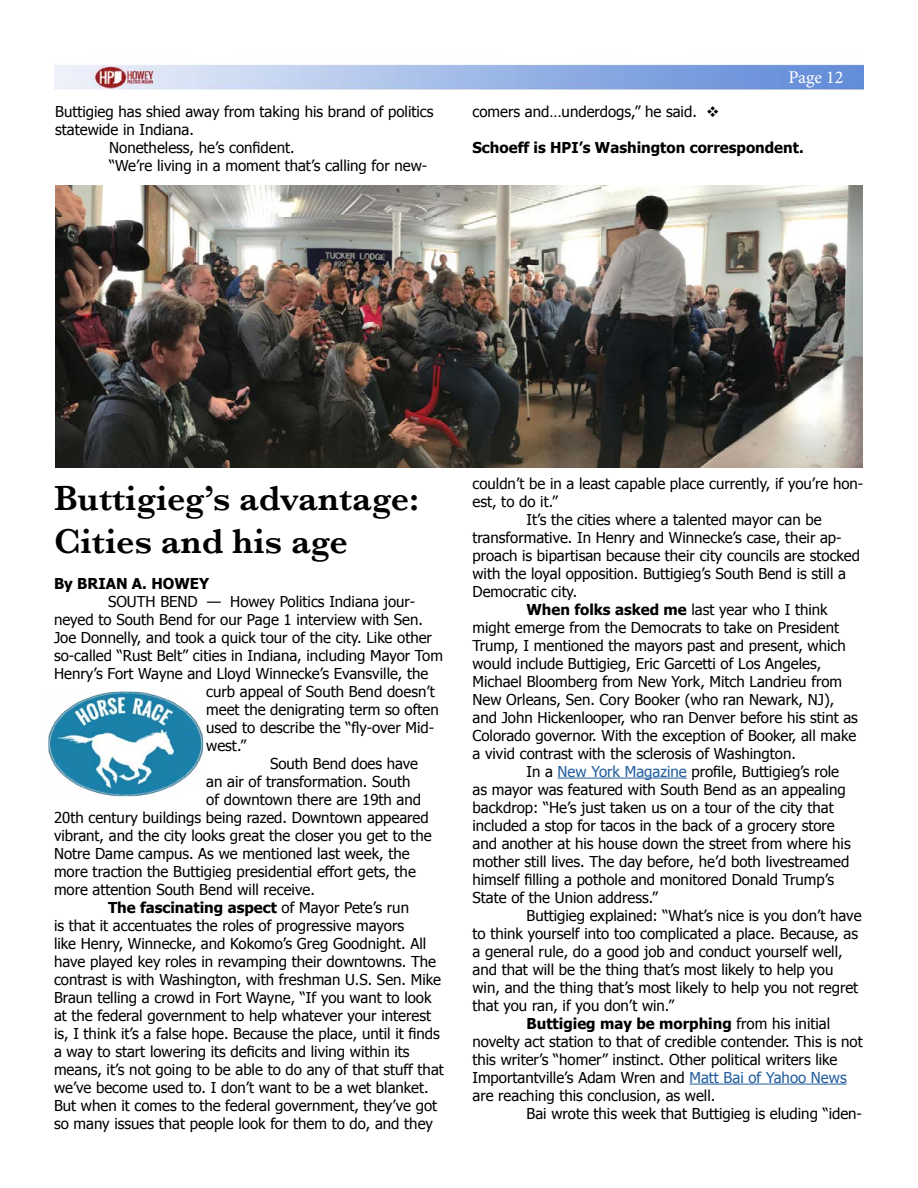
<style>
.page{position:relative;width:918px;height:1188px;background:#fff}
.page>*{position:absolute;margin:0;border:0;box-sizing:border-box;transform-origin:0 0}
.t1{font:600 36px/43.2px "Baskerville";color:#000}
.t2{font:18px "Minion Pro";letter-spacing:-.005em;color:#fff}
.t3{font:15px "Tahoma";color:#000}
.t4{font:700 15px "Tahoma";color:#000}
.s1{font-weight:400}
.s2{font-weight:700}
.s3{color:#215e9e}
</style>
<div class="page">
<img style="left:54px;top:64px;width:810px;height:26px">
<hr style="left:558px;top:778px;width:129px;height:1px;background:#215e9e">
<hr style="left:690px;top:1084px;width:157px;height:1px;background:#215e9e">
<img style="left:48px;top:691px;width:156px;height:106px">
<img style="left:55px;top:186px;width:808px;height:281px">
<p class="t3" style="left:55px;top:102px;width:380px">Buttigieg has shied away from taking his brand of politics</p>
<p class="t3" style="left:55px;top:120px;width:140px">statewide in Indiana.</p>
<p class="t3" style="left:109px;top:138px;width:187px">Nonetheless, he’s confident.</p>
<p class="t3" style="left:109px;top:156px;width:319px">“We’re living in a moment that’s calling for new-</p>
<p class="t2" style="left:789px;top:65px;width:56px">Page 12</p>
<p class="t3" style="left:473px;top:102px;width:249px">comers and…underdogs,” he said. ❖</p>
<p class="t4" style="left:473px;top:137px;width:333px">Schoeff is HPI’s Washington correspondent.</p>
<h1 class="t1" style="left:54px;top:476px;width:367px">Buttigieg’s advantage:<br>Cities and his age</h1>
<p class="t4" style="left:54px;top:573px;width:157px">By BRIAN A. HOWEY</p>
<p class="t3" style="left:108px;top:591px;width:309px">SOUTH BEND — Howey Politics Indiana jour-</p>
<p class="t3" style="left:54px;top:609px;width:371px">neyed to South Bend for our Page 1 interview with Sen.</p>
<p class="t3" style="left:54px;top:627px;width:380px">Joe Donnelly, and took a quick tour of the city. Like other</p>
<p class="t3" style="left:54px;top:645px;width:390px">so-called “Rust Belt” cities in Indiana, including Mayor Tom</p>
<p class="t3" style="left:54px;top:663px;width:376px">Henry’s Fort Wayne and Lloyd Winnecke’s Evansville, the</p>
<p class="t3" style="left:206px;top:681px;width:230px">curb appeal of South Bend doesn’t</p>
<p class="t3" style="left:206px;top:699px;width:234px">meet the denigrating term so often</p>
<p class="t3" style="left:206px;top:717px;width:229px">used to describe the “fly-over Mid-</p>
<p class="t3" style="left:206px;top:735px;width:41px">west.”</p>
<p class="t3" style="left:270px;top:753px;width:150px">South Bend does have</p>
<p class="t3" style="left:206px;top:771px;width:206px">an air of transformation. South</p>
<p class="t3" style="left:206px;top:789px;width:216px">of downtown there are 19th and</p>
<p class="t3" style="left:54px;top:807px;width:376px">20th century buildings being razed. Downtown appeared</p>
<p class="t3" style="left:54px;top:825px;width:379px">vibrant, and the city looks great the closer you get to the</p>
<p class="t3" style="left:54px;top:843px;width:357px">Notre Dame campus. As we mentioned last week, the</p>
<p class="t3" style="left:54px;top:861px;width:363px">more traction the Buttigieg presidential effort gets, the</p>
<p class="t3" style="left:54px;top:879px;width:262px">more attention South Bend will receive.</p>
<p class="t4" style="left:108px;top:897px;width:303px">The fascinating aspect <span class="s1">of Mayor Pete’s run</span></p>
<p class="t3" style="left:54px;top:915px;width:352px">is that it accentuates the roles of progressive mayors</p>
<p class="t3" style="left:54px;top:933px;width:374px">like Henry, Winnecke, and Kokomo’s Greg Goodnight. All</p>
<p class="t3" style="left:54px;top:951px;width:384px">have played key roles in revamping their downtowns. The</p>
<p class="t3" style="left:54px;top:969px;width:389px">contrast is with Washington, with freshman U.S. Sen. Mike</p>
<p class="t3" style="left:54px;top:987px;width:379px">Braun telling a crowd in Fort Wayne, “If you want to look</p>
<p class="t3" style="left:54px;top:1005px;width:379px">at the federal government to help whatever your interest</p>
<p class="t3" style="left:54px;top:1023px;width:387px">is, I think it’s a false hope. Because the place, until it finds</p>
<p class="t3" style="left:54px;top:1041px;width:357px">a way to start lowering its deficits and living within its</p>
<p class="t3" style="left:54px;top:1059px;width:391px">means, it’s not going to be able to do any of that stuff that</p>
<p class="t3" style="left:54px;top:1077px;width:376px">we’ve become used to. I don’t want to be a wet blanket.</p>
<p class="t3" style="left:54px;top:1095px;width:385px">But when it comes to the federal government, they’ve got</p>
<p class="t3" style="left:54px;top:1113px;width:381px">so many issues that people look for them to do, and they</p>
<p class="t3" style="left:472px;top:473px;width:392px">couldn’t be in a least capable place currently, if you’re hon-</p>
<p class="t3" style="left:472px;top:491px;width:87px">est, to do it.”</p>
<p class="t3" style="left:526px;top:509px;width:297px">It’s the cities where a talented mayor can be</p>
<p class="t3" style="left:472px;top:527px;width:371px">transformative. In Henry and Winnecke’s case, their ap-</p>
<p class="t3" style="left:472px;top:545px;width:389px">proach is bipartisan because their city councils are stocked</p>
<p class="t3" style="left:472px;top:563px;width:375px">with the loyal opposition. Buttigieg’s South Bend is still a</p>
<p class="t3" style="left:472px;top:581px;width:106px">Democratic city.</p>
<p class="t3" style="left:526px;top:599px;width:303px"><span class="s2">When folks asked me</span> last year who I think</p>
<p class="t3" style="left:472px;top:617px;width:368px">might emerge from the Democrats to take on President</p>
<p class="t3" style="left:472px;top:635px;width:375px">Trump, I mentioned the mayors past and present, which</p>
<p class="t3" style="left:472px;top:653px;width:350px">would include Buttigieg, Eric Garcetti of Los Angeles,</p>
<p class="t3" style="left:472px;top:671px;width:371px">Michael Bloomberg from New York, Mitch Landrieu from</p>
<p class="t3" style="left:472px;top:689px;width:363px">New Orleans, Sen. Cory Booker (who ran Newark, NJ),</p>
<p class="t3" style="left:472px;top:707px;width:387px">and John Hickenlooper, who ran Denver before his stint as</p>
<p class="t3" style="left:472px;top:725px;width:385px">Colorado governor. With the exception of Booker, all make</p>
<p class="t3" style="left:472px;top:743px;width:325px">a vivid contrast with the sclerosis of Washington.</p>
<p class="t3" style="left:526px;top:761px;width:314px">In a <span class="s3">New York Magazine</span> profile, Buttigieg’s role</p>
<p class="t3" style="left:472px;top:779px;width:375px">as mayor was featured with South Bend as an appealing</p>
<p class="t3" style="left:472px;top:797px;width:363px">backdrop: “He’s just taken us on a tour of the city that</p>
<p class="t3" style="left:472px;top:815px;width:364px">included a stop for tacos in the back of a grocery store</p>
<p class="t3" style="left:472px;top:833px;width:380px">and another at his house down the street from where his</p>
<p class="t3" style="left:472px;top:851px;width:378px">mother still lives. The day before, he’d both livestreamed</p>
<p class="t3" style="left:472px;top:869px;width:363px">himself filling a pothole and monitored Donald Trump’s</p>
<p class="t3" style="left:472px;top:887px;width:187px">State of the Union address.”</p>
<p class="t3" style="left:526px;top:905px;width:337px">Buttigieg explained: “What’s nice is you don’t have</p>
<p class="t3" style="left:472px;top:923px;width:387px">to think yourself into too complicated a place. Because, as</p>
<p class="t3" style="left:472px;top:941px;width:372px">a general rule, do a good job and conduct yourself well,</p>
<p class="t3" style="left:472px;top:959px;width:362px">and that will be the thing that’s most likely to help you</p>
<p class="t3" style="left:472px;top:977px;width:387px">win, and the thing that’s most likely to help you not regret</p>
<p class="t3" style="left:472px;top:995px;width:203px">that you ran, if you don’t win.”</p>
<p class="t4" style="left:526px;top:1013px;width:305px">Buttigieg may be morphing <span class="s1">from his initial</span></p>
<p class="t3" style="left:472px;top:1031px;width:392px">novelty act station to that of credible contender. This is not</p>
<p class="t3" style="left:472px;top:1049px;width:367px">this writer’s “homer” instinct. Other political writers like</p>
<p class="t3" style="left:472px;top:1067px;width:376px">Importantville’s Adam Wren and <span class="s3">Matt Bai of Yahoo News</span></p>
<p class="t3" style="left:472px;top:1085px;width:244px">are reaching this conclusion, as well.</p>
<p class="t3" style="left:526px;top:1103px;width:337px">Bai wrote this week that Buttigieg is eluding “iden-</p>
</div>
